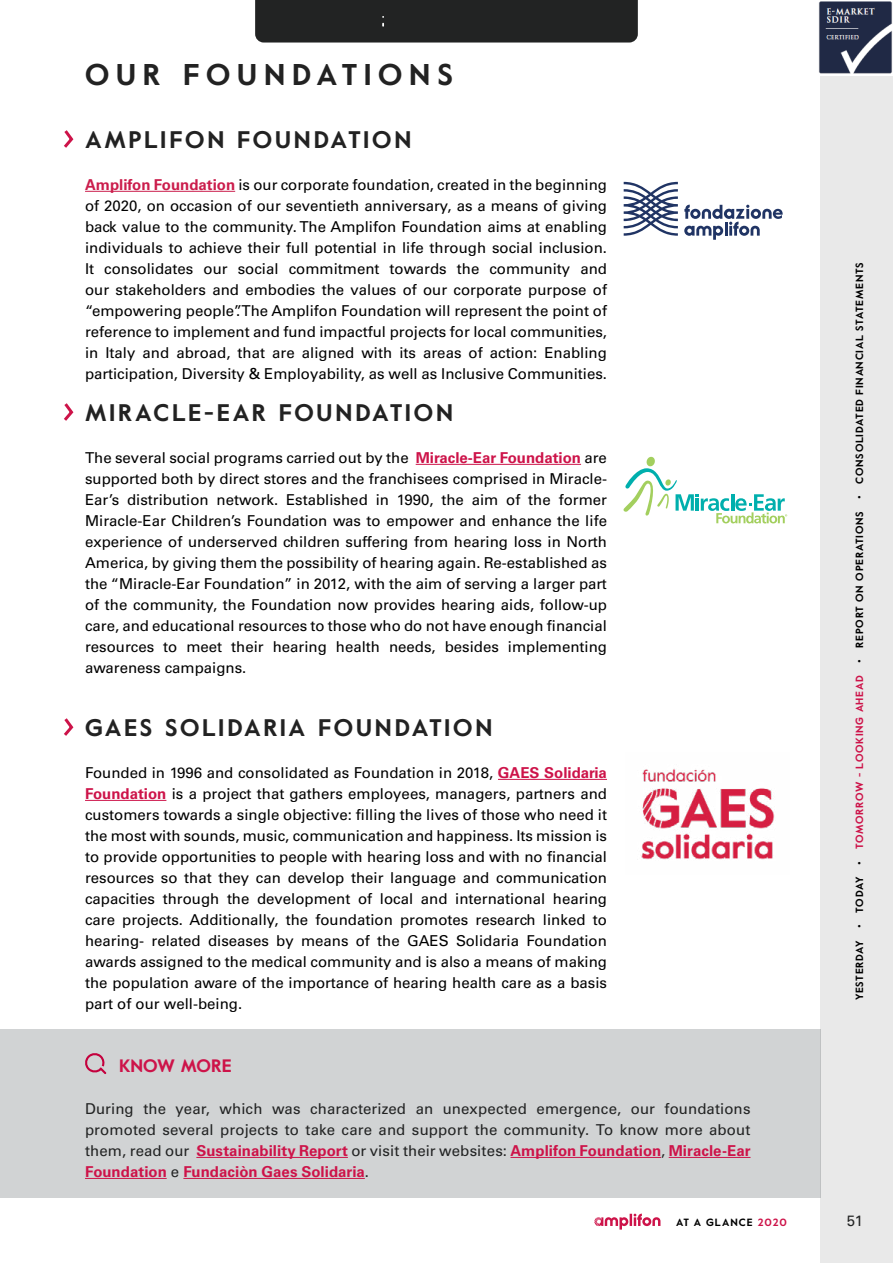
<style>
.page{position:relative;width:893px;height:1263px;background:#fff}
.page>*{position:absolute;margin:0;border:0;box-sizing:border-box;transform-origin:0 0}
.t1{font:700 30px "Value";letter-spacing:.225em;color:#222}
.t2{font:700 24px "Value";letter-spacing:.105em;color:#222}
.t3{font:700 18px "Value";letter-spacing:-.005em;color:#cd1349}
.t4{font:15px/21px "Univers LT Std";color:#000;text-align:justify}
.t5{font:15px/21px "Univers LT Std";letter-spacing:.005em;color:#222323;text-align:justify}
.t6{font:700 10.5px "Value";letter-spacing:.065em;color:#000}
.t7{font:700 10.5px "Value";letter-spacing:.1em;color:#000}
.s1{font-weight:700;color:#cb1d4c}
.s2{font-weight:700;color:#cd1349}
.s3{color:#cd1349}
</style>
<div class="page">
<svg style="left:623px;top:457px;width:164px;height:66px"></svg>
<img style="left:641px;top:768px;width:134px;height:92px">
<svg style="left:624px;top:182px;width:54px;height:54px"></svg>
<svg style="left:684px;top:205px;width:99px;height:35px"></svg>
<div style="left:0;top:1030px;width:821px;height:168px;background:#d1d3d4"></div>
<hr style="left:196px;top:1157px;width:152px;height:1px;background:#cd1349">
<hr style="left:510px;top:1157px;width:151px;height:1px;background:#cd1349">
<hr style="left:669px;top:1157px;width:81px;height:1px;background:#cd1349">
<hr style="left:85px;top:1178px;width:82px;height:1px;background:#cd1349">
<hr style="left:183px;top:1178px;width:182px;height:1px;background:#cd1349">
<svg style="left:85px;top:1053px;width:21px;height:21px"></svg>
<hr style="left:85px;top:191px;width:150px;height:1px;background:#cb1d4c">
<hr style="left:416px;top:464px;width:165px;height:1px;background:#cd1349">
<hr style="left:498px;top:779px;width:109px;height:1px;background:#cd1349">
<hr style="left:85px;top:800px;width:81px;height:1px;background:#cd1349">
<svg style="left:64px;top:130px;width:10px;height:18px"></svg>
<svg style="left:64px;top:403px;width:10px;height:18px"></svg>
<svg style="left:64px;top:718px;width:10px;height:18px"></svg>
<div style="left:821px;top:0;width:72px;height:1263px;background:#e9e9e9"></div>
<svg style="left:594px;top:1213px;width:66px;height:16px"></svg>
<div style="left:255px;top:0;width:383px;height:43px;background:#222323"></div>
<img style="left:819px;top:0;width:74px;height:75px">
<h1 class="t1" style="left:85px;top:54px;width:369px">OUR FOUNDATIONS</h1>
<h2 class="t2" style="left:85px;top:123px;width:328px">AMPLIFON FOUNDATION</h2>
<p class="t4" style="left:85px;top:174px;width:523px"><span class="s1">Amplifon Foundation</span> is our corporate foundation, created in the beginning of 2020, on occasion of our seventieth anniversary, as a means of giving back value to the community. The Amplifon Foundation aims at enabling individuals to achieve their full potential in life through social inclusion.<br>It consolidates our social commitment towards the community and our stakeholders and embodies the values of our corporate purpose of “empowering people”. The Amplifon Foundation will represent the point of reference to implement and fund impactful projects for local communities, in Italy and abroad, that are aligned with its areas of action: Enabling participation, Diversity &amp; Employability, as well as Inclusive Communities.</p>
<h2 class="t2" style="left:85px;top:396px;width:369px">MIRACLE-EAR FOUNDATION</h2>
<p class="t4" style="left:85px;top:447px;width:523px">The several social programs carried out by the <span class="s2">Miracle-Ear Foundation</span> are supported both by direct stores and the franchisees comprised in Miracle-Ear’s distribution network. Established in 1990, the aim of the former Miracle-Ear Children’s Foundation was to empower and enhance the life experience of underserved children suffering from hearing loss in North America, by giving them the possibility of hearing again. Re-established as the “Miracle-Ear Foundation” in 2012, with the aim of serving a larger part of the community, the Foundation now provides hearing aids, follow-up care, and educational resources to those who do not have enough financial resources to meet their hearing health needs, besides implementing awareness campaigns.</p>
<h2 class="t2" style="left:85px;top:711px;width:409px">GAES SOLIDARIA FOUNDATION</h2>
<p class="t4" style="left:85px;top:762px;width:523px">Founded in 1996 and consolidated as Foundation in 2018, <span class="s2">GAES Solidaria Foundation</span> is a project that gathers employees, managers, partners and customers towards a single objective: filling the lives of those who need it the most with sounds, music, communication and happiness. Its mission is to provide opportunities to people with hearing loss and with no financial resources so that they can develop their language and communication capacities through the development of local and international hearing care projects. Additionally, the foundation promotes research linked to hearing- related diseases by means of the GAES Solidaria Foundation awards assigned to the medical community and is also a means of making the population aware of the importance of hearing health care as a basis part of our well-being.</p>
<p class="t3" style="left:119px;top:1053px;width:114px">KNOW MORE</p>
<p class="t5" style="left:85px;top:1098px;width:667px">During the year, which was characterized an unexpected emergence, our foundations promoted several projects to take care and support the community. To know more about them, read our <span class="s2">Sustainability Report</span> or visit their websites: <span class="s2">Amplifon Foundation</span>, <span class="s2">Miracle-Ear Foundation</span> e <span class="s2">Fundaciòn Gaes Solidaria</span>.</p>
<p class="t6" style="left:852px;top:1000px;width:739px;rotate:-90deg">YESTERDAY • TODAY • <span class="s3">TOMORROW - LOOKING AHEAD</span> • REPORT ON OPERATIONS • CONSOLIDATED FINANCIAL STATEMENTS</p>
<p class="t7" style="left:676px;top:1214px;width:112px">AT A GLANCE <span class="s3">2020</span></p>
<p class="t5" style="left:847px;top:1210px;width:18px">51</p>
</div>
